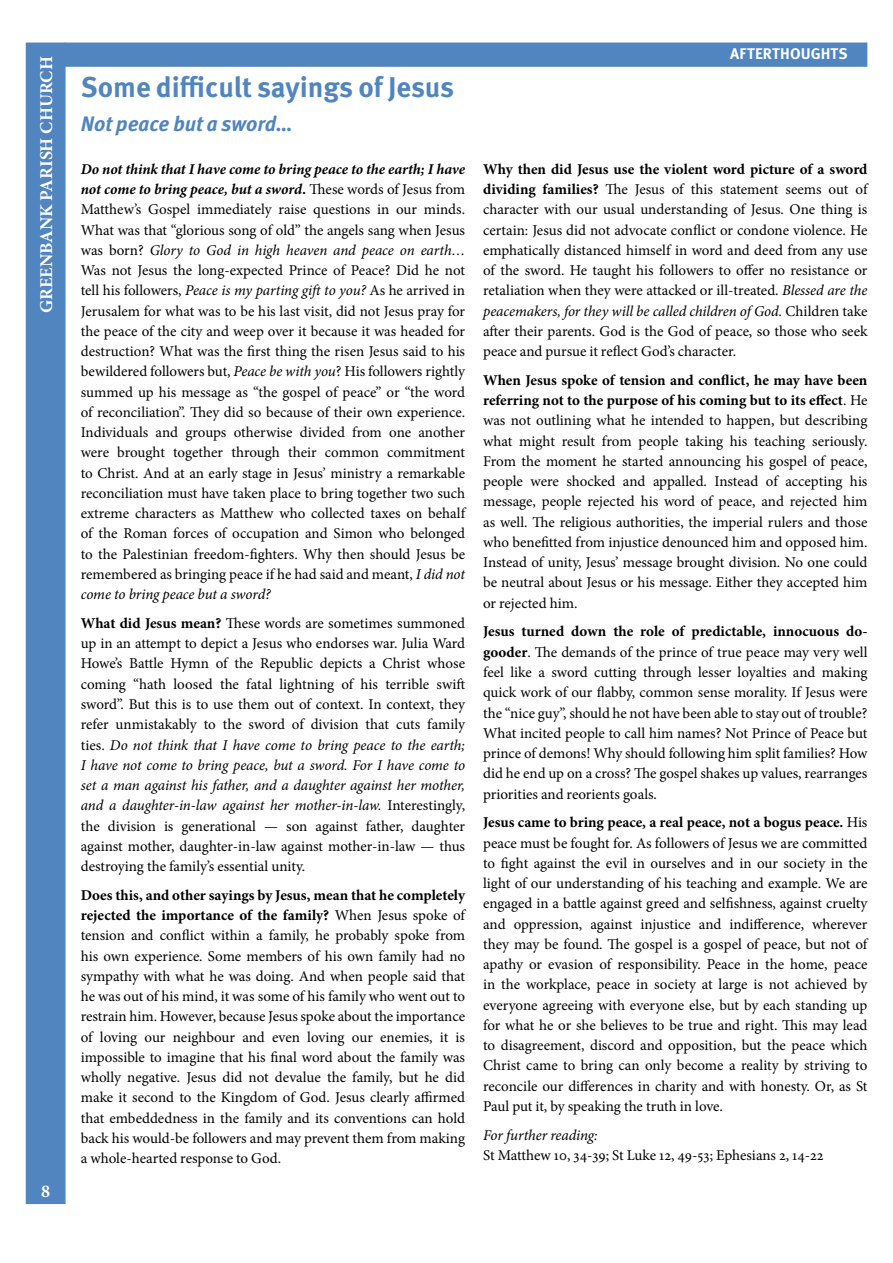
<style>
.page{position:relative;width:893px;height:1263px;background:#fff}
.page>*{position:absolute;margin:0;border:0;box-sizing:border-box;transform-origin:0 0}
.t1{font:700 28.5px "Meta Pro";letter-spacing:-.005em;color:#5185c0}
.t2{font:italic 700 21px "Meta Pro";letter-spacing:-.005em;color:#5185c0}
.t3{font:700 18px "Minion Pro";color:#fff}
.t4{font:700 15.45px "Meta Pro";letter-spacing:.005em;color:#fff}
.t5{font:15px/20.2px "Minion Pro";color:#000;text-align:justify}
.t6{font:italic 15px "Minion Pro";letter-spacing:-.01em;color:#000}
.s1{font-weight:700;font-style:italic}
.s2{font-style:italic}
.s3{font-weight:700}
</style>
<div class="page">
<div style="left:64px;top:43px;width:803px;height:24px;background:#5185c0;border:2px solid #5185c0"></div>
<div style="left:26px;top:43px;width:40px;height:1161px;background:#5185c0;border:2px solid #5185c0"></div>
<p class="t3" style="left:34px;top:313px;width:258px;rotate:-90deg">GREENBANK PARISH CHURCH</p>
<p class="t3" style="left:41px;top:1178px;width:10px">8</p>
<h1 class="t1" style="left:81px;top:69px;width:375px">Some difficult sayings of Jesus</h1>
<h2 class="t2" style="left:81px;top:111px;width:214px">Not peace but a sword…</h2>
<p class="t5" style="left:81px;top:159px;width:386px"><span class="s1">Do not think that I have come to bring peace to the earth; I have not come to bring peace, but a sword.</span> These words of Jesus from Matthew’s Gospel immediately raise questions in our minds.<br>What was that “glorious song of old” the angels sang when Jesus was born? <span class="s2">Glory to God in high heaven and peace on earth… </span>Was not Jesus the long-expected Prince of Peace? Did he not tell his followers, <span class="s2">Peace is my parting gift to you?</span> As he arrived in Jerusalem for what was to be his last visit, did not Jesus pray for the peace of the city and weep over it because it was headed for destruction? What was the first thing the risen Jesus said to his bewildered followers but, <span class="s2">Peace be with you</span>? His followers rightly summed up his message as “the gospel of peace” or “the word of reconciliation”. They did so because of their own experience.<br>Individuals and groups otherwise divided from one another were brought together through their common commitment to Christ. And at an early stage in Jesus’ ministry a remarkable reconciliation must have taken place to bring together two such extreme characters as Matthew who collected taxes on behalf of the Roman forces of occupation and Simon who belonged to the Palestinian freedom-fighters. Why then should Jesus be remembered as bringing peace if he had said and meant, <span class="s2">I did not come to bring peace but a sword?</span></p>
<p class="t5" style="left:81px;top:613px;width:386px"><span class="s3">What did Jesus mean?</span> These words are sometimes summoned up in an attempt to depict a Jesus who endorses war. Julia Ward Howe’s Battle Hymn of the Republic depicts a Christ whose coming “hath loosed the fatal lightning of his terrible swift sword”. But this is to use them out of context. In context, they refer unmistakably to the sword of division that cuts family ties. <span class="s2">Do not think that I have come to bring peace to the earth; I have not come to bring peace, but a sword. For I have come to set a man against his father, and a daughter against her mother, and a daughter-in-law against her mother-in-law.</span> Interestingly, the division is generational — son against father, daughter against mother, daughter-in-law against mother-in-law — thus destroying the family’s essential unity.</p>
<p class="t5" style="left:81px;top:885px;width:386px"><span class="s3">Does this, and other sayings by Jesus, mean that he completely rejected the importance of the family?</span> When Jesus spoke of tension and conflict within a family, he probably spoke from his own experience. Some members of his own family had no sympathy with what he was doing. And when people said that he was out of his mind, it was some of his family who went out to restrain him. However, because Jesus spoke about the importance of loving our neighbour and even loving our enemies, it is impossible to imagine that his final word about the family was wholly negative. Jesus did not devalue the family, but he did make it second to the Kingdom of God. Jesus clearly affirmed that embeddedness in the family and its conventions can hold back his would-be followers and may prevent them from making a whole-hearted response to God.</p>
<p class="t4" style="left:730px;top:44px;width:119px">AFTERTHOUGHTS</p>
<p class="t5" style="left:483px;top:159px;width:386px"><span class="s3">Why then did Jesus use the violent word picture of a sword dividing families?</span> The Jesus of this statement seems out of character with our usual understanding of Jesus. One thing is certain: Jesus did not advocate conflict or condone violence. He emphatically distanced himself in word and deed from any use of the sword. He taught his followers to offer no resistance or retaliation when they were attacked or ill-treated. <span class="s2">Blessed are the peacemakers, for they will be called children of God.</span> Children take after their parents. God is the God of peace, so those who seek peace and pursue it reflect God’s character.</p>
<p class="t5" style="left:483px;top:370px;width:386px"><span class="s3">When Jesus spoke of tension and conflict, he may have been referring not to the purpose of his coming but to its effect</span>. He was not outlining what he intended to happen, but describing what might result from people taking his teaching seriously.<br>From the moment he started announcing his gospel of peace, people were shocked and appalled. Instead of accepting his message, people rejected his word of peace, and rejected him as well. The religious authorities, the imperial rulers and those who benefitted from injustice denounced him and opposed him.<br>Instead of unity, Jesus’ message brought division. No one could be neutral about Jesus or his message. Either they accepted him or rejected him.</p>
<p class="t5" style="left:483px;top:622px;width:386px"><span class="s3">Jesus turned down the role of predictable, innocuous do&shy;gooder</span>. The demands of the prince of true peace may very well feel like a sword cutting through lesser loyalties and making quick work of our flabby, common sense morality. If Jesus were the “nice guy”, should he not have been able to stay out of trouble?<br>What incited people to call him names? Not Prince of Peace but prince of demons! Why should following him split families? How did he end up on a cross? The gospel shakes up values, rearranges priorities and reorients goals.</p>
<p class="t5" style="left:483px;top:812px;width:386px"><span class="s3">Jesus came to bring peace, a real peace, not a bogus peace.</span> His peace must be fought for. As followers of Jesus we are committed to fight against the evil in ourselves and in our society in the light of our understanding of his teaching and example. We are engaged in a battle against greed and selfishness, against cruelty and oppression, against injustice and indifference, wherever they may be found. The gospel is a gospel of peace, but not of apathy or evasion of responsibility. Peace in the home, peace in the workplace, peace in society at large is not achieved by everyone agreeing with everyone else, but by each standing up for what he or she believes to be true and right. This may lead to disagreement, discord and opposition, but the peace which Christ came to bring can only become a reality by striving to reconcile our differences in charity and with honesty. Or, as St Paul put it, by speaking the truth in love.</p>
<p class="t6" style="left:483px;top:1124px;width:116px">For further reading:</p>
<p class="t5" style="left:483px;top:1145px;width:342px">St Matthew 10, 34-39; St Luke 12, 49-53; Ephesians 2, 14-22</p>
</div>
